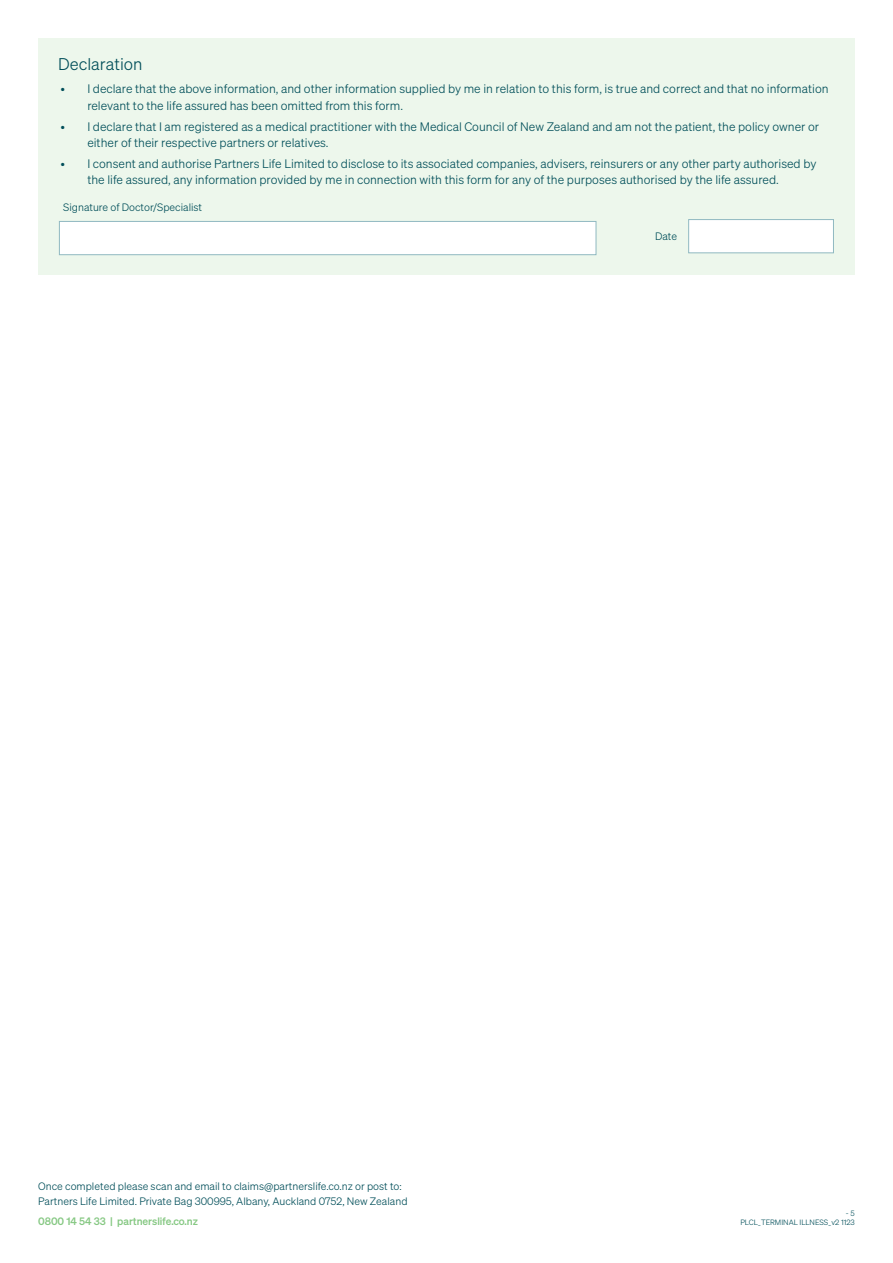
<style>
.page{position:relative;width:893px;height:1263px;background:#fff}
.page>*{position:absolute;margin:0;border:0;box-sizing:border-box;transform-origin:0 0}
._1_0_headings{font:16.5px "Sohne Leicht";color:#004e59}
.t1{font:12px/16.5px "Sohne Leicht";color:#004e59}
.body_copy{font:10.5px/15px "Sohne Leicht";color:#004e59}
.body_copy-2{font:10.5px "Sohne Kraftig";color:#86c883}
.t2{font:7.5px "Sohne Leicht";color:#004e59}
</style>
<div class="page">
<div style="left:38px;top:38px;width:817px;height:237px;background:#edf7ec"></div>
<div style="left:688px;top:219px;width:146px;height:34px;background:#fff;border:1px solid #90b9c1"></div>
<div style="left:59px;top:221px;width:537px;height:34px;background:#fff;border:1px solid #90b9c1"></div>
<p class="_1_0_headings" style="left:58px;top:55px;width:86px">Declaration</p>
<p class="t1" style="left:87px;top:81px;width:743px;text-indent:-27px">• I declare that the above information, and other information supplied by me in relation to this form, is true and correct and that no information relevant to the life assured has been omitted from this form.</p>
<p class="t1" style="left:87px;top:118px;width:733px;text-indent:-27px">• I declare that I am registered as a medical practitioner with the Medical Council of New Zealand and am not the patient, the policy owner or either of their respective partners or relatives.</p>
<p class="t1" style="left:87px;top:155px;width:731px;text-indent:-27px">• I consent and authorise Partners Life Limited to disclose to its associated companies, advisers, reinsurers or any other party authorised by the life assured, any information provided by me in connection with this form for any of the purposes authorised by the life assured.</p>
<p class="body_copy" style="left:63px;top:200px;width:140px">Signature of Doctor/Specialist</p>
<p class="body_copy" style="left:655px;top:229px;width:24px">Date</p>
<p class="body_copy" style="left:38px;top:1179px;width:371px">Once completed please scan and email to claims@partnerslife.co.nz or post to:<br>Partners Life Limited. Private Bag 300995, Albany, Auckland 0752, New Zealand</p>
<p class="body_copy-2" style="left:38px;top:1214px;width:161px">0800 14 54 33 | partnerslife.co.nz</p>
<p class="t2" style="left:846px;top:1209px;width:10px">- 5</p>
<p class="t2" style="left:740px;top:1218px;width:116px">PLCL_TERMINAL ILLNESS_v2 1123</p>
</div>
